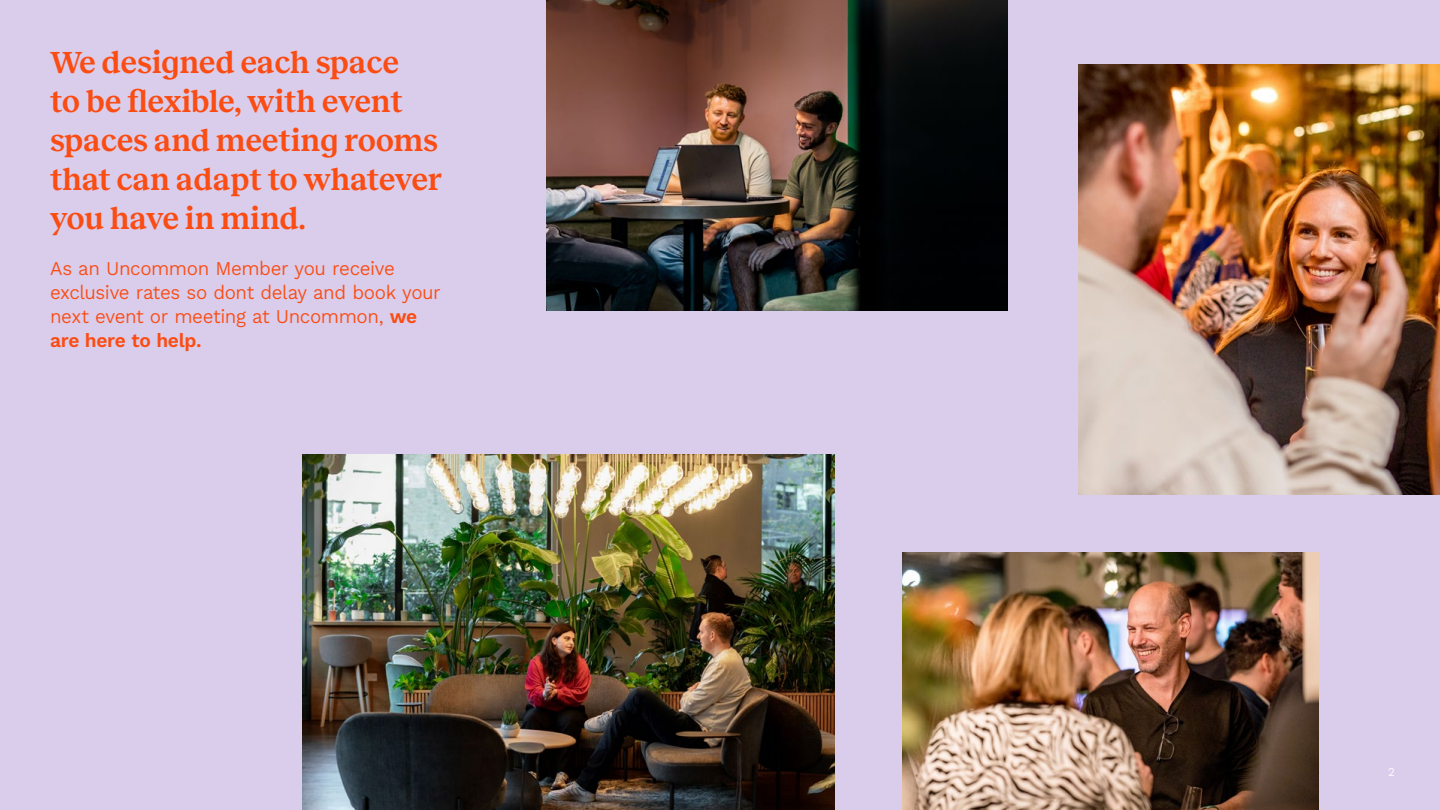
<style>
.page{position:relative;width:1440px;height:810px;background:#dacdeb}
.page>*{position:absolute;margin:0;border:0;box-sizing:border-box;transform-origin:0 0}
.t1{font:600 31.5px/39px "Reckless";color:#fa4c13}
.t2{font:19.5px/24px "Kantumruy Pro";letter-spacing:-.02em;color:#fa4c13}
.t3{font:12px "Kantumruy Pro";color:#fff}
.s1{font-weight:600}
</style>
<div class="page">
<img style="left:302px;top:454px;width:532px;height:356px">
<img style="left:1078px;top:65px;width:362px;height:430px">
<img style="left:547px;top:0;width:461px;height:311px">
<img style="left:902px;top:553px;width:416px;height:257px">
<h1 class="t1" style="left:50px;top:40px;width:393px">We designed each space<br>to be flexible, with event spaces and meeting rooms that can adapt to whatever you have in mind.</h1>
<p class="t2" style="left:50px;top:259px;width:392px">As an Uncommon Member you receive exclusive rates so dont delay and book your next event or meeting at Uncommon, <span class="s1">we are here to help.</span></p>
<p class="t3" style="left:1388px;top:765px;width:8px">2</p>
</div>
